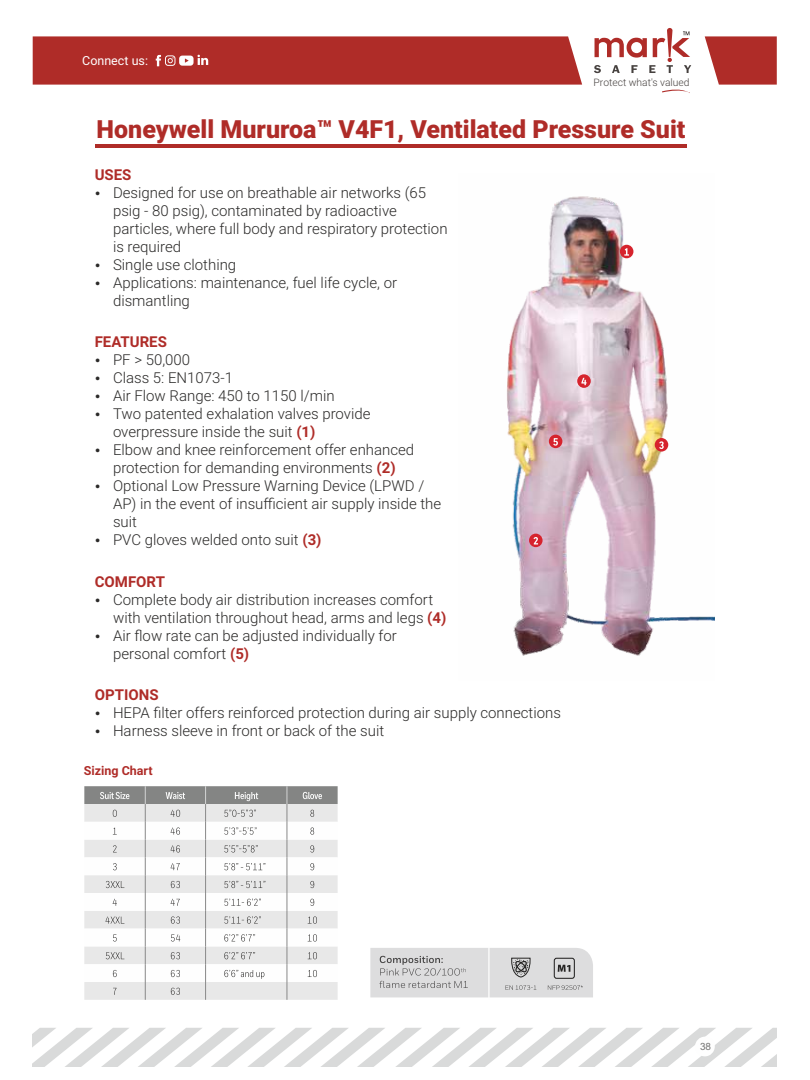
<style>
.page{position:relative;width:810px;height:1080px;background:#fff}
.page>*{position:absolute;margin:0;border:0;box-sizing:border-box;transform-origin:0 0}
.t1{font:900 25px "Roboto";color:#af2c28}
.t2{font:300 15px/18px "Roboto";color:#2b2a29}
.t3{font:700 15px "Roboto";color:#af2c28}
.t4{font:700 12.5px "Roboto";color:#af2c28}
.t5{font:12.5px "Roboto";color:#fefefe}
.t6{font:300 10.25px "Roboto";color:#46413f}
.t7{font:10px "Arial";color:#727271}
.s1{font-weight:700;color:#af2c28}
</style>
<div class="page">
<hr style="left:95px;top:144px;width:592px;height:4px;background:#af2c28">
<svg style="left:33px;top:1028px;width:744px;height:38px"></svg>
<svg style="left:662px;top:89px;width:28px;height:4px"></svg>
<svg style="left:594px;top:28px;width:97px;height:45px"></svg>
<svg style="left:705px;top:36px;width:72px;height:49px;background:#b74340"></svg>
<div style="left:33px;top:36px;width:549px;height:49px;background:#af2c28"></div>
<img style="left:507px;top:196px;width:208px;height:460px">
<div style="left:620px;top:245px;width:13px;height:13px;background:#d6232d;border-radius:50%"></div>
<svg style="left:624px;top:248px;width:5px;height:8px"></svg>
<div style="left:549px;top:435px;width:13px;height:13px;background:#d6232d;border-radius:50%"></div>
<svg style="left:553px;top:438px;width:5px;height:8px"></svg>
<div style="left:529px;top:534px;width:14px;height:13px;background:#d6232d;border-radius:50%"></div>
<svg style="left:534px;top:537px;width:4px;height:7px"></svg>
<svg style="left:577px;top:374px;width:14px;height:14px"></svg>
<svg style="left:581px;top:378px;width:6px;height:7px"></svg>
<div style="left:655px;top:438px;width:13px;height:14px;background:#d6232d;border-radius:50%"></div>
<svg style="left:659px;top:441px;width:5px;height:8px"></svg>
<svg style="left:370px;top:948px;width:223px;height:49px;background:#d2d2d3"></svg>
<svg style="left:84px;top:786px;width:254px;height:214px"></svg>
<div style="left:695px;top:1037px;width:20px;height:19px;background:#fefefe;border-radius:50%"></div>
<p class="t5" style="left:82px;top:56px;width:67px">Connect us:</p>
<p class="t6" style="left:594px;top:78px;width:97px">Protect what's valued</p>
<h1 class="t1" style="left:97px;top:119px;width:590px">Honeywell Mururoa™ V4F1, Ventilated Pressure Suit</h1>
<p class="t3" style="left:95px;top:168px;width:38px">USES</p>
<p class="t2" style="left:113px;top:185px;width:336px">Designed for use on breathable air networks (65 psig - 80 psig), contaminated by radioactive particles, where full body and respiratory protection is required</p>
<p class="t2" style="left:113px;top:257px;width:125px">Single use clothing</p>
<p class="t2" style="left:113px;top:275px;width:286px">Applications: maintenance, fuel life cycle, or dismantling</p>
<p class="t3" style="left:95px;top:336px;width:74px">FEATURES</p>
<p class="t2" style="left:113px;top:352px;width:122px">PF &gt; 50,000<br>Class 5: EN1073-1</p>
<p class="t2" style="left:113px;top:388px;width:223px">Air Flow Range: 450 to 1150 l/min</p>
<p class="t2" style="left:113px;top:406px;width:259px">Two patented exhalation valves provide overpressure inside the suit <span class="s1">(1)</span></p>
<p class="t2" style="left:113px;top:442px;width:303px">Elbow and knee reinforcement offer enhanced protection for demanding environments <span class="s1">(2)</span></p>
<p class="t2" style="left:113px;top:478px;width:330px">Optional Low Pressure Warning Device (LPWD /<br>AP) in the event of insufficient air supply inside the suit</p>
<p class="t2" style="left:113px;top:532px;width:210px">PVC gloves welded onto suit <span class="s1">(3)</span></p>
<p class="t3" style="left:95px;top:575px;width:72px">COMFORT</p>
<p class="t2" style="left:113px;top:592px;width:335px">Complete body air distribution increases comfort with ventilation throughout head, arms and legs <span class="s1">(4)</span></p>
<p class="t2" style="left:113px;top:628px;width:285px">Air flow rate can be adjusted individually for personal comfort <span class="s1">(5)</span></p>
<p class="t3" style="left:95px;top:689px;width:65px">OPTIONS</p>
<p class="t2" style="left:113px;top:705px;width:449px">HEPA filter offers reinforced protection during air supply connections<br>Harness sleeve in front or back of the suit</p>
<p class="t4" style="left:84px;top:766px;width:70px">Sizing Chart</p>
<p class="t7" style="left:700px;top:1043px;width:13px">38</p>
</div>
